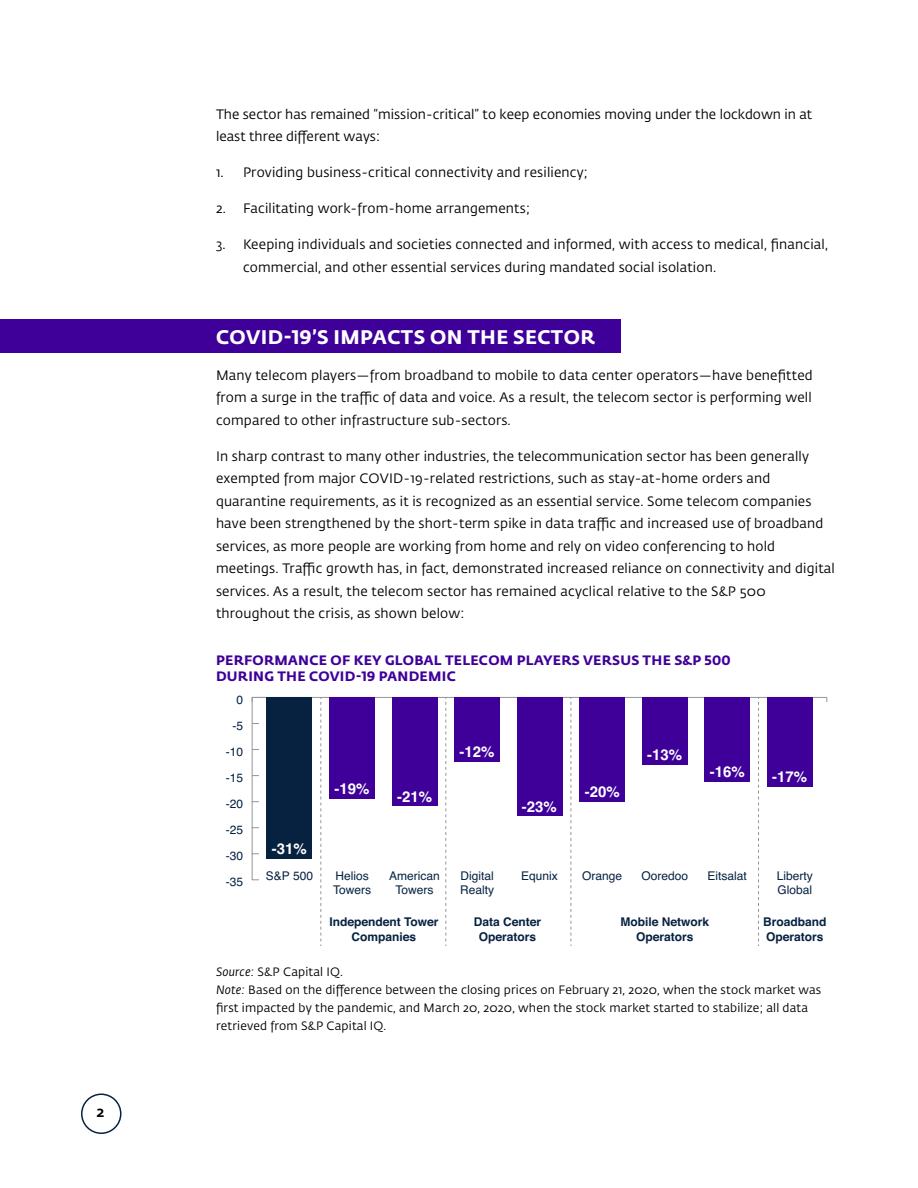
<style>
.page{position:relative;width:918px;height:1188px;background:#fff}
.page>*{position:absolute;margin:0;border:0;box-sizing:border-box;transform-origin:0 0}
.t1{font:700 19.5px "Fedra Sans Std";letter-spacing:.02em;color:#fff}
.t2{font:700 15px "Helvetica";color:#fff}
.t3{font:500 15px "Fedra Sans Std";color:#000}
.t4{font:13.5px/22.5px "Fedra Sans Std";letter-spacing:.015em;color:#000}
.t5{font:700 13.5px/16.5px "Fedra Sans Std";letter-spacing:.02em;color:#3f0099}
.t6{font:12px/18px "Fedra Sans Std";letter-spacing:.015em;color:#000}
.t7{font:12px/14.4px "Helvetica";color:#072241}
.t8{font:700 12px/14.4px "Helvetica";color:#072241;text-align:center}
.s1{font-style:italic}
</style>
<div class="page">
<div style="left:0;top:319px;width:621px;height:34px;background:#3f0099"></div>
<div style="left:81px;top:1094px;width:41px;height:40px;border:2px solid #072241;border-radius:50%"></div>
<hr style="left:252px;top:697px;width:575px;height:1px;background:#939598">
<hr style="left:252px;top:697px;width:1px;height:183px;background:#939598">
<div style="left:767px;top:697px;width:46px;height:90px;background:#3f0099"></div>
<div style="left:704px;top:697px;width:46px;height:85px;background:#3f0099"></div>
<div style="left:642px;top:697px;width:46px;height:68px;background:#3f0099"></div>
<div style="left:579px;top:697px;width:46px;height:105px;background:#3f0099"></div>
<div style="left:517px;top:697px;width:46px;height:119px;background:#3f0099"></div>
<div style="left:454px;top:697px;width:46px;height:65px;background:#3f0099"></div>
<div style="left:392px;top:697px;width:46px;height:109px;background:#3f0099"></div>
<div style="left:329px;top:697px;width:46px;height:102px;background:#3f0099"></div>
<div style="left:266px;top:697px;width:46px;height:161px;background:#072241"></div>
<svg style="left:320px;top:698px;width:1px;height:248px"></svg>
<svg style="left:445px;top:698px;width:1px;height:248px"></svg>
<svg style="left:571px;top:698px;width:1px;height:248px"></svg>
<svg style="left:758px;top:698px;width:1px;height:248px"></svg>
<p class="t3" style="left:96px;top:1102px;width:10px">2</p>
<p class="t4" style="left:216px;top:103px;width:598px">The sector has remained “mission-critical” to keep economies moving under the lockdown in at least three different ways:</p>
<p class="t4" style="left:216px;top:161px;width:373px">1. Providing business-critical connectivity and resiliency;</p>
<p class="t4" style="left:216px;top:197px;width:315px">2. Facilitating work-from-home arrangements;</p>
<p class="t4" style="left:243px;top:233px;width:586px;text-indent:-27px">3. Keeping individuals and societies connected and informed, with access to medical, financial, commercial, and other essential services during mandated social isolation.</p>
<h1 class="t1" style="left:216px;top:324px;width:380px">COVID-19’S IMPACTS ON THE SECTOR</h1>
<p class="t4" style="left:216px;top:364px;width:598px;text-align:justify">Many telecom players—from broadband to mobile to data center operators—have benefitted from a surge in the traffic of data and voice. As a result, the telecom sector is performing well compared to other infrastructure sub-sectors.</p>
<p class="t4" style="left:216px;top:445px;width:620px">In sharp contrast to many other industries, the telecommunication sector has been generally exempted from major COVID-19-related restrictions, such as stay-at-home orders and quarantine requirements, as it is recognized as an essential service. Some telecom companies have been strengthened by the short-term spike in data traffic and increased use of broadband services, as more people are working from home and rely on video conferencing to hold meetings. Traffic growth has, in fact, demonstrated increased reliance on connectivity and digital services. As a result, the telecom sector has remained acyclical relative to the S&amp;P 500 throughout the crisis, as shown below:</p>
<p class="t5" style="left:216px;top:651px;width:516px">PERFORMANCE OF KEY GLOBAL TELECOM PLAYERS VERSUS THE S&amp;P 500<br>DURING THE COVID-19 PANDEMIC</p>
<p class="t7" style="left:236px;top:693px;width:8px">0</p>
<p class="t7" style="left:232px;top:719px;width:12px">-5</p>
<p class="t7" style="left:226px;top:745px;width:19px">-10</p>
<p class="t7" style="left:226px;top:771px;width:19px">-15</p>
<p class="t7" style="left:226px;top:797px;width:19px">-20</p>
<p class="t7" style="left:226px;top:823px;width:19px">-25</p>
<p class="t7" style="left:226px;top:849px;width:19px">-30</p>
<p class="t7" style="left:226px;top:875px;width:19px">-35</p>
<p class="t2" style="left:272px;top:837px;width:37px">-31%</p>
<p class="t2" style="left:335px;top:777px;width:37px">-19%</p>
<p class="t2" style="left:397px;top:784px;width:37px">-21%</p>
<p class="t2" style="left:460px;top:740px;width:37px">-12%</p>
<p class="t2" style="left:522px;top:794px;width:37px">-23%</p>
<p class="t2" style="left:585px;top:780px;width:37px">-20%</p>
<p class="t2" style="left:647px;top:743px;width:37px">-13%</p>
<p class="t2" style="left:710px;top:760px;width:37px">-16%</p>
<p class="t2" style="left:772px;top:765px;width:37px">-17%</p>
<p class="t7" style="left:460px;top:869px;width:36px">Digital<br>Realty</p>
<p class="t7" style="left:521px;top:869px;width:38px">Equnix</p>
<p class="t7" style="left:582px;top:869px;width:42px">Orange</p>
<p class="t7" style="left:641px;top:869px;width:48px">Ooredoo</p>
<p class="t7" style="left:708px;top:869px;width:41px">Eitsalat</p>
<p class="t7" style="left:777px;top:869px;width:38px">Liberty<br>Global</p>
<p class="t7" style="left:266px;top:869px;width:49px">S&amp;P 500</p>
<p class="t7" style="left:333px;top:869px;width:40px">Helios<br>Towers</p>
<p class="t7" style="left:389px;top:869px;width:52px;text-align:center">American<br>Towers</p>
<p class="t8" style="left:329px;top:915px;width:111px">Independent Tower<br>Companies</p>
<p class="t8" style="left:474px;top:915px;width:69px">Data Center<br>Operators</p>
<p class="t8" style="left:620px;top:915px;width:90px">Mobile Network<br>Operators</p>
<p class="t8" style="left:763px;top:915px;width:65px;text-align:left">Broadband<br>Operators</p>
<p class="t6" style="left:216px;top:963px;width:607px"><span class="s1">Source:</span> S&amp;P Capital IQ.<br><span class="s1">Note:</span> Based on the difference between the closing prices on February 21, 2020, when the stock market was first impacted by the pandemic, and March 20, 2020, when the stock market started to stabilize; all data retrieved from S&amp;P Capital IQ.</p>
</div>
